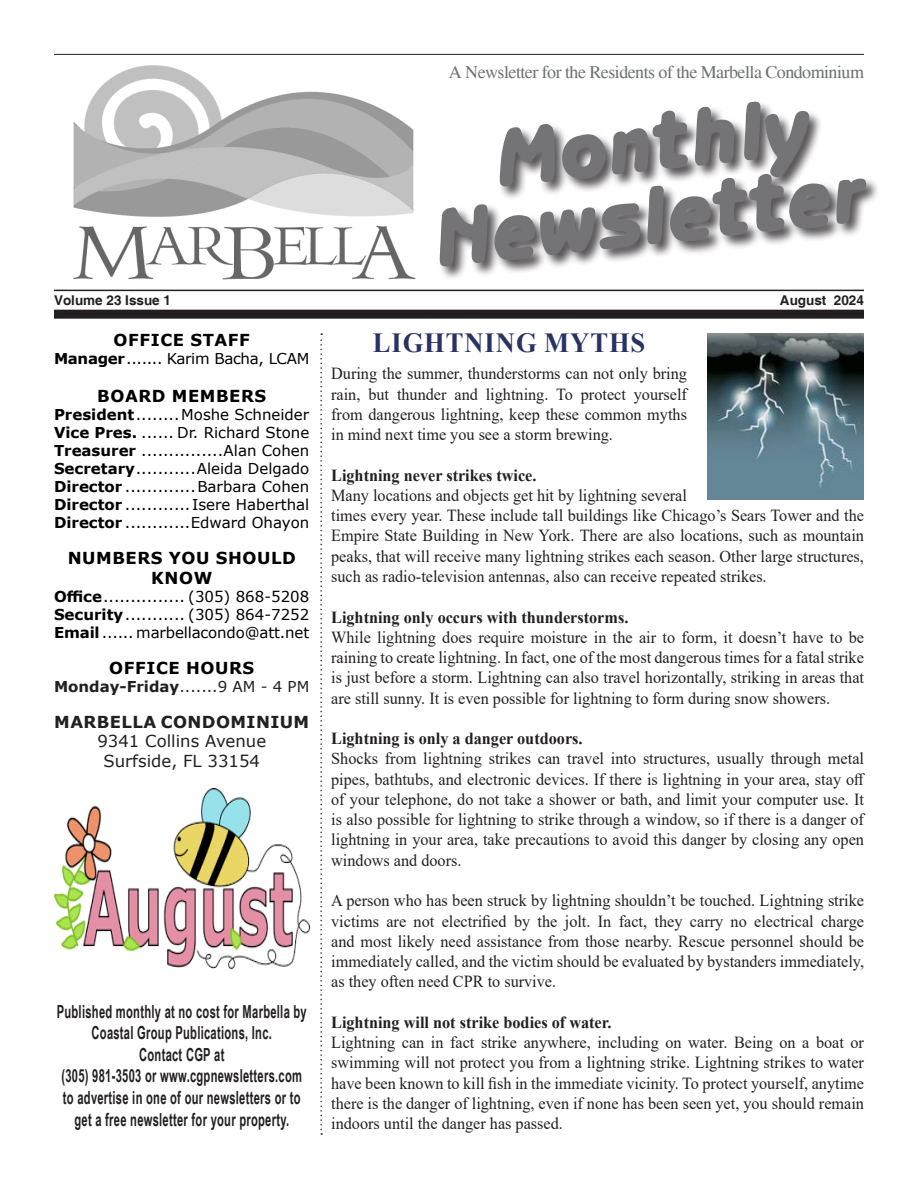
<style>
.page{position:relative;width:918px;height:1188px;background:#fff}
.page>*{position:absolute;margin:0;border:0;box-sizing:border-box;transform-origin:0 0}
.t1{font:82.5px "Tubular";color:#747476}
.t2{font:700 27.6px "Times New Roman";letter-spacing:.035em;color:#293363;scale:.96 1}
.t3{font:700 18px/21.6px "Arial Narrow";letter-spacing:.02em;color:#231f20;text-align:center;scale:.76 1}
.t4{font:18px "Times";letter-spacing:-.03em;color:#6d6f71}
.t5{font:16.95px/20.2px "Times New Roman";color:#231f20;text-align:justify;scale:.96 1}
.t6{font:700 16.95px "Times New Roman";color:#231f20;scale:.96 1}
.t7{font:700 16.5px/19.8px "Verdana";letter-spacing:.035em;color:#000;text-align:center}
.t8{font:16.5px "Verdana";color:#231f20}
.t9{font:700 16.5px "Verdana";letter-spacing:.025em;color:#231f20}
.t10{font:15px "Verdana";color:#000}
.t11{font:15px "Verdana";letter-spacing:-.02em;color:#000}
.t12{font:15px "Verdana";color:#231f20}
.t13{font:700 13.5px "Helvetica";color:#231f20}
.s1{font-weight:700}
</style>
<div class="page">
<svg style="left:320px;top:333px;width:2px;height:802px"></svg>
<div style="left:54px;top:310px;width:810px;height:9px;background:#231f20"></div>
<hr style="left:54px;top:290px;width:810px;height:1px;background:#231f20">
<hr style="left:54px;top:54px;width:810px;height:1px;background:#231f20">
<img style="left:74px;top:65px;width:342px;height:215px">
<div style="left:498px;top:101px;width:325px;height:99px;background:#231f20;opacity:.75"></div>
<div style="left:438px;top:173px;width:442px;height:108px;background:#231f20;opacity:.75"></div>
<img style="left:54px;top:788px;width:256px;height:182px">
<img style="left:707px;top:333px;width:157px;height:167px">
<p class="t4" style="left:449px;top:61px;width:417px">A Newsletter for the Residents of the Marbella Condominium</p>
<p class="t1" style="left:491px;top:112px;width:317px;rotate:-6deg">Monthly</p>
<p class="t1" style="left:431px;top:192px;width:435px;rotate:-6deg">Newsletter</p>
<p class="t13" style="left:54px;top:292px;width:119px">Volume 23 Issue 1</p>
<p class="t13" style="left:780px;top:292px;width:86px">August 2024</p>
<p class="t7" style="left:114px;top:330px;width:138px">OFFICE STAFF</p>
<p class="t11" style="left:54px;top:348px;width:257px"><span class="s1">Manager</span>....... Karim Bacha, LCAM</p>
<p class="t7" style="left:97px;top:386px;width:171px">BOARD MEMBERS</p>
<p class="t10" style="left:54px;top:404px;width:257px"><span class="s1">President</span>........Moshe Schneider</p>
<p class="t10" style="left:54px;top:422px;width:257px"><span class="s1">Vice Pres.</span> ...... Dr. Richard Stone</p>
<p class="t10" style="left:54px;top:440px;width:257px"><span class="s1">Treasurer</span> ...............Alan Cohen</p>
<p class="t10" style="left:54px;top:458px;width:257px"><span class="s1">Secretary</span>...........Aleida Delgado</p>
<p class="t10" style="left:54px;top:476px;width:257px"><span class="s1">Director</span> .............Barbara Cohen</p>
<p class="t10" style="left:54px;top:494px;width:257px"><span class="s1">Director</span> ............ Isere Haberthal</p>
<p class="t10" style="left:54px;top:512px;width:257px"><span class="s1">Director</span> ............Edward Ohayon</p>
<p class="t7" style="left:68px;top:548px;width:230px">NUMBERS YOU SHOULD<br>KNOW</p>
<p class="t10" style="left:54px;top:586px;width:257px"><span class="s1">Office</span>............... (305) 868-5208</p>
<p class="t10" style="left:54px;top:604px;width:257px"><span class="s1">Security</span>........... (305) 864-7252</p>
<p class="t10" style="left:54px;top:622px;width:257px"><span class="s1">Email</span>...... marbellacondo@att.net</p>
<p class="t7" style="left:109px;top:657px;width:146px">OFFICE HOURS</p>
<p class="t12" style="left:54px;top:676px;width:257px"><span class="s1">Monday-Friday</span>.......9 AM - 4 PM</p>
<p class="t9" style="left:54px;top:710px;width:256px">MARBELLA CONDOMINIUM</p>
<p class="t8" style="left:97px;top:730px;width:170px">9341 Collins Avenue</p>
<p class="t8" style="left:104px;top:750px;width:158px">Surfside, FL 33154</p>
<p class="t3" style="left:57px;top:999px;width:331px">Published monthly at no cost for Marbella by<br>Coastal Group Publications, Inc.</p>
<p class="t3" style="left:139px;top:1043px;width:114px">Contact CGP at</p>
<p class="t3" style="left:61px;top:1064px;width:318px">(305) 981-3503 or www.cgpnewsletters.com</p>
<p class="t3" style="left:63px;top:1086px;width:314px">to advertise in one of our newsletters or to get a free newsletter for your property.</p>
<p class="t2" style="left:373px;top:323px;width:285px">LIGHTNING MYTHS</p>
<p class="t5" style="left:331px;top:363px;width:372px">During the summer, thunderstorms can not only bring rain, but thunder and lightning. To protect yourself from dangerous lightning, keep these common myths in mind next time you see a storm brewing.</p>
<p class="t6" style="left:331px;top:463px;width:215px">Lightning never strikes twice.</p>
<p class="t5" style="left:331px;top:485px;width:557px;text-align:left">Many locations and objects get hit by lightning several<br>times every year. These include tall buildings like Chicago’s Sears Tower and the Empire State Building in New York. There are also locations, such as mountain peaks, that will receive many lightning strikes each season. Other large structures, such as radio-television antennas, also can receive repeated strikes.</p>
<p class="t6" style="left:331px;top:605px;width:311px">Lightning only occurs with thunderstorms.</p>
<p class="t5" style="left:331px;top:626px;width:557px">While lightning does require moisture in the air to form, it doesn’t have to be raining to create lightning. In fact, one of the most dangerous times for a fatal strike is just before a storm. Lightning can also travel horizontally, striking in areas that are still sunny. It is even possible for lightning to form during snow showers.</p>
<p class="t6" style="left:331px;top:726px;width:263px">Lightning is only a danger outdoors.</p>
<p class="t5" style="left:331px;top:748px;width:558px">Shocks from lightning strikes can travel into structures, usually through metal pipes, bathtubs, and electronic devices. If there is lightning in your area, stay off of your telephone, do not take a shower or bath, and limit your computer use. It is also possible for lightning to strike through a window, so if there is a danger of lightning in your area, take precautions to avoid this danger by closing any open windows and doors.</p>
<p class="t5" style="left:331px;top:890px;width:557px">A person who has been struck by lightning shouldn’t be touched. Lightning strike victims are not electrified by the jolt. In fact, they carry no electrical charge and most likely need assistance from those nearby. Rescue personnel should be immediately called, and the victim should be evaluated by bystanders immediately, as they often need CPR to survive.</p>
<p class="t6" style="left:331px;top:1010px;width:294px">Lightning will not strike bodies of water.</p>
<p class="t5" style="left:331px;top:1032px;width:557px">Lightning can in fact strike anywhere, including on water. Being on a boat or swimming will not protect you from a lightning strike. Lightning strikes to water have been known to kill fish in the immediate vicinity. To protect yourself, anytime there is the danger of lightning, even if none has been seen yet, you should remain indoors until the danger has passed.</p>
</div>
